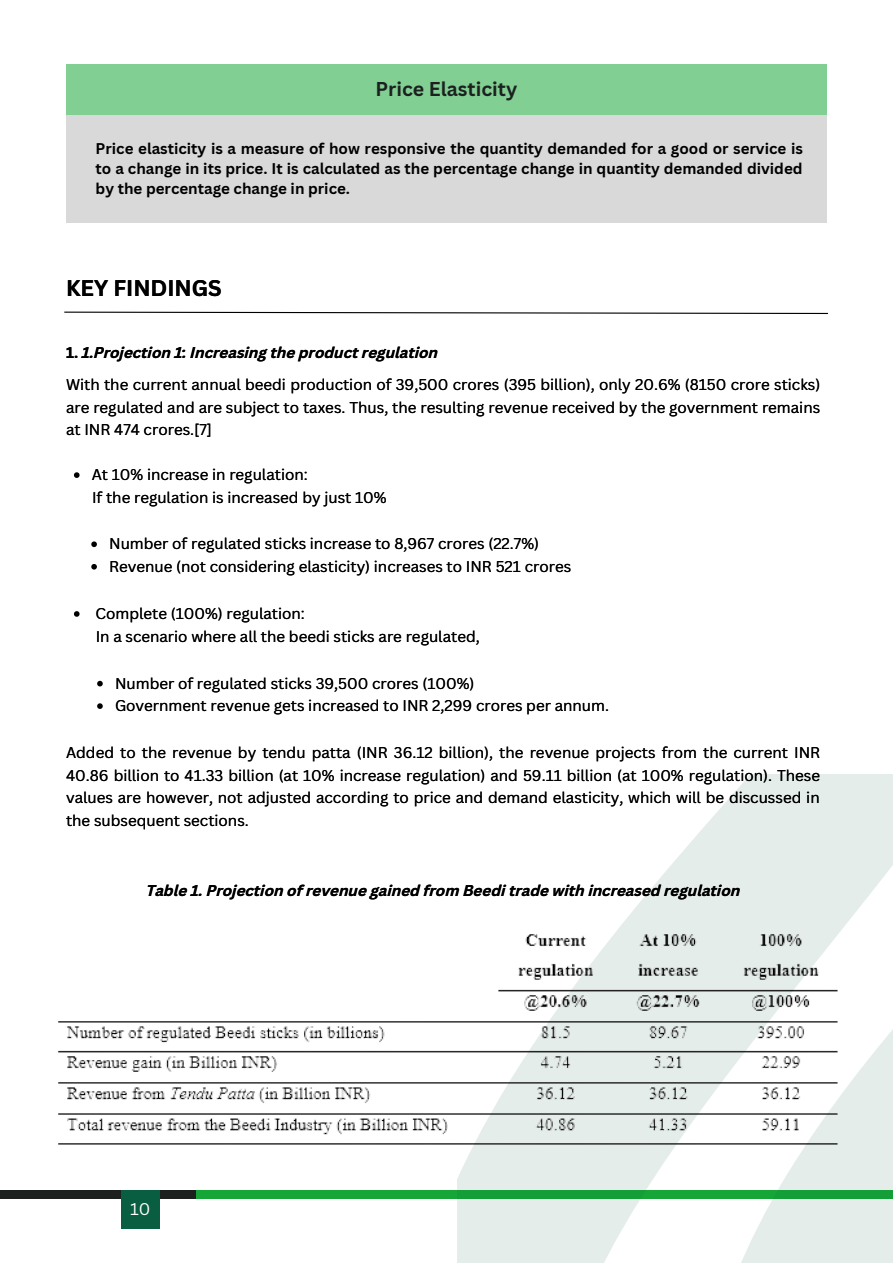
<style>
.page{position:relative;width:893px;height:1264px;background:#fff}
.page>*{position:absolute;margin:0;border:0;box-sizing:border-box;transform-origin:0 0}
.t1{font:700 22.05px "Canva Sans";color:#000}
.t2{font:700 19.5px "Canva Sans";color:#1c2120}
.t3{font:16.5px "Canva Sans";color:#fff}
.t4{font:15.15px/22.5px "Canva Sans";color:#000;text-align:justify}
.t5{font:700 15.15px/20.2px "Canva Sans";color:#000;text-align:justify}
.t6{font:italic 700 15.15px "Canva Sans";color:#000}
.s1{font-style:normal}
</style>
<div class="page">
<div style="left:159px;top:1190px;width:733px;height:8px;background:#16a637"></div>
<div style="left:0;top:1190px;width:196px;height:8px;background:#1c2120"></div>
<div style="left:121px;top:1190px;width:38px;height:39px;background:#095d40"></div>
<svg style="left:458px;top:775px;width:434px;height:487px;fill:#e4edea"></svg>
<div style="left:66px;top:114px;width:760px;height:109px;background:#d9d9d9"></div>
<div style="left:66px;top:64px;width:760px;height:50px;background:#82cf93"></div>
<svg style="left:74px;top:472px;width:6px;height:6px"></svg>
<svg style="left:64px;top:311px;width:764px;height:3px"></svg>
<img style="left:58px;top:929px;width:779px;height:233px">
<svg style="left:91px;top:541px;width:6px;height:6px"></svg>
<svg style="left:91px;top:564px;width:6px;height:5px"></svg>
<svg style="left:74px;top:611px;width:6px;height:5px"></svg>
<svg style="left:97px;top:680px;width:6px;height:6px"></svg>
<svg style="left:97px;top:703px;width:6px;height:6px"></svg>
<p class="t2" style="left:375px;top:75px;width:143px">Price Elasticity</p>
<p class="t5" style="left:96px;top:138px;width:708px">Price elasticity is a measure of how responsive the quantity demanded for a good or service is to a change in its price. It is calculated as the percentage change in quantity demanded divided by the percentage change in price.</p>
<p class="t1" style="left:66px;top:272px;width:157px">KEY FINDINGS</p>
<p class="t6" style="left:66px;top:346px;width:373px"><span class="s1">1.</span> 1.Projection 1: Increasing the product regulation</p>
<p class="t4" style="left:66px;top:373px;width:755px">With the current annual beedi production of 39,500 crores (395 billion), only 20.6% (8150 crore sticks) are regulated and are subject to taxes. Thus, the resulting revenue received by the government remains at INR 474 crores.[7]</p>
<p class="t4" style="left:92px;top:463px;width:217px">At 10% increase in regulation:</p>
<p class="t4" style="left:92px;top:485px;width:296px">If the regulation is increased by just 10%</p>
<p class="t4" style="left:109px;top:532px;width:431px">Number of regulated sticks increase to 8,967 crores (22.7%)</p>
<p class="t4" style="left:109px;top:554px;width:463px">Revenue (not considering elasticity) increases to INR 521 crores</p>
<p class="t4" style="left:95px;top:602px;width:211px">Complete (100%) regulation:</p>
<p class="t4" style="left:96px;top:624px;width:385px">In a scenario where all the beedi sticks are regulated,</p>
<p class="t4" style="left:115px;top:671px;width:361px">Number of regulated sticks 39,500 crores (100%)</p>
<p class="t4" style="left:115px;top:694px;width:495px">Government revenue gets increased to INR 2,299 crores per annum.</p>
<p class="t4" style="left:66px;top:741px;width:755px">Added to the revenue by tendu patta (INR 36.12 billion), the revenue projects from the current INR 40.86 billion to 41.33 billion (at 10% increase regulation) and 59.11 billion (at 100% regulation). These values are however, not adjusted according to price and demand elasticity, which will be discussed in the subsequent sections.</p>
<p class="t6" style="left:146px;top:884px;width:595px">Table 1. Projection of revenue gained from Beedi trade with increased regulation</p>
<p class="t3" style="left:130px;top:1197px;width:22px">10</p>
</div>
